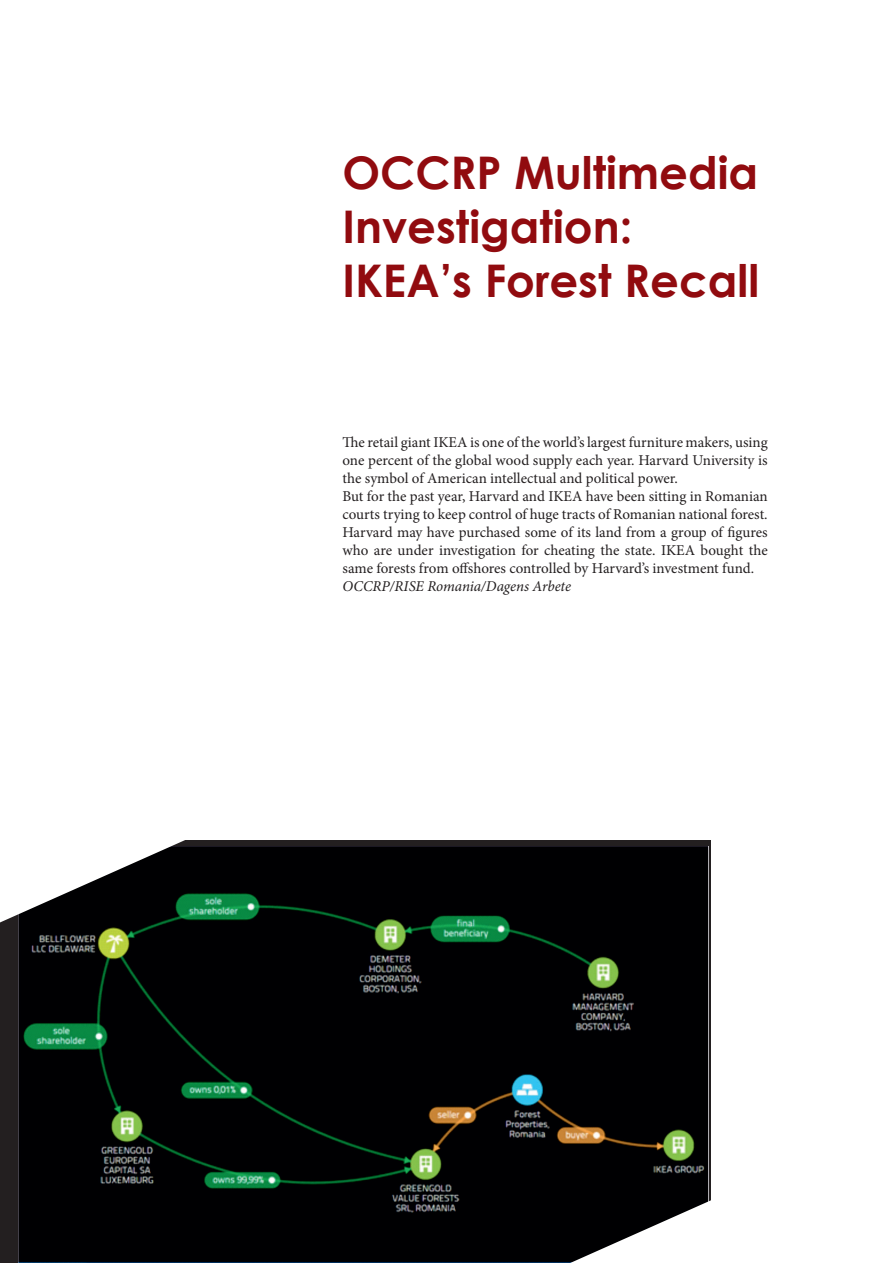
<style>
.page{position:relative;width:893px;height:1263px;background:#fff}
.page>*{position:absolute;margin:0;border:0;box-sizing:border-box;transform-origin:0 0}
.t1{font:700 45px/54px "Century Gothic";color:#910b0f}
.t2{font:15px/18px "Minion Pro";letter-spacing:-.005em;color:#231f20}
.t3{font:italic 15px "Minion Pro";letter-spacing:-.005em;color:#231f20}
</style>
<div class="page">
<div style="left:0;top:840px;width:710px;height:423px;background:#231f20"></div>
<img style="left:19px;top:846px;width:690px;height:417px">
<svg style="left:0;top:840px;width:210px;height:82px;background:#737977"></svg>
<svg style="left:570px;top:1166px;width:141px;height:97px;background:#545456"></svg>
<h1 class="t1" style="left:342px;top:144px;width:418px">OCCRP Multimedia<br>Investigation:<br>IKEA’s Forest Recall</h1>
<p class="t2" style="left:342px;top:434px;width:427px">The retail giant IKEA is one of the world’s largest furniture makers, using one percent of the global wood supply each year. Harvard University is the symbol of American intellectual and political power.<br>But for the past year, Harvard and IKEA have been sitting in Romanian courts trying to keep control of huge tracts of Romanian national forest.<br>Harvard may have purchased some of its land from a group of figures who are under investigation for cheating the state. IKEA bought the same forests from offshores controlled by Harvard’s investment fund.</p>
<p class="t3" style="left:342px;top:576px;width:230px">OCCRP/RISE Romania/Dagens Arbete</p>
</div>
